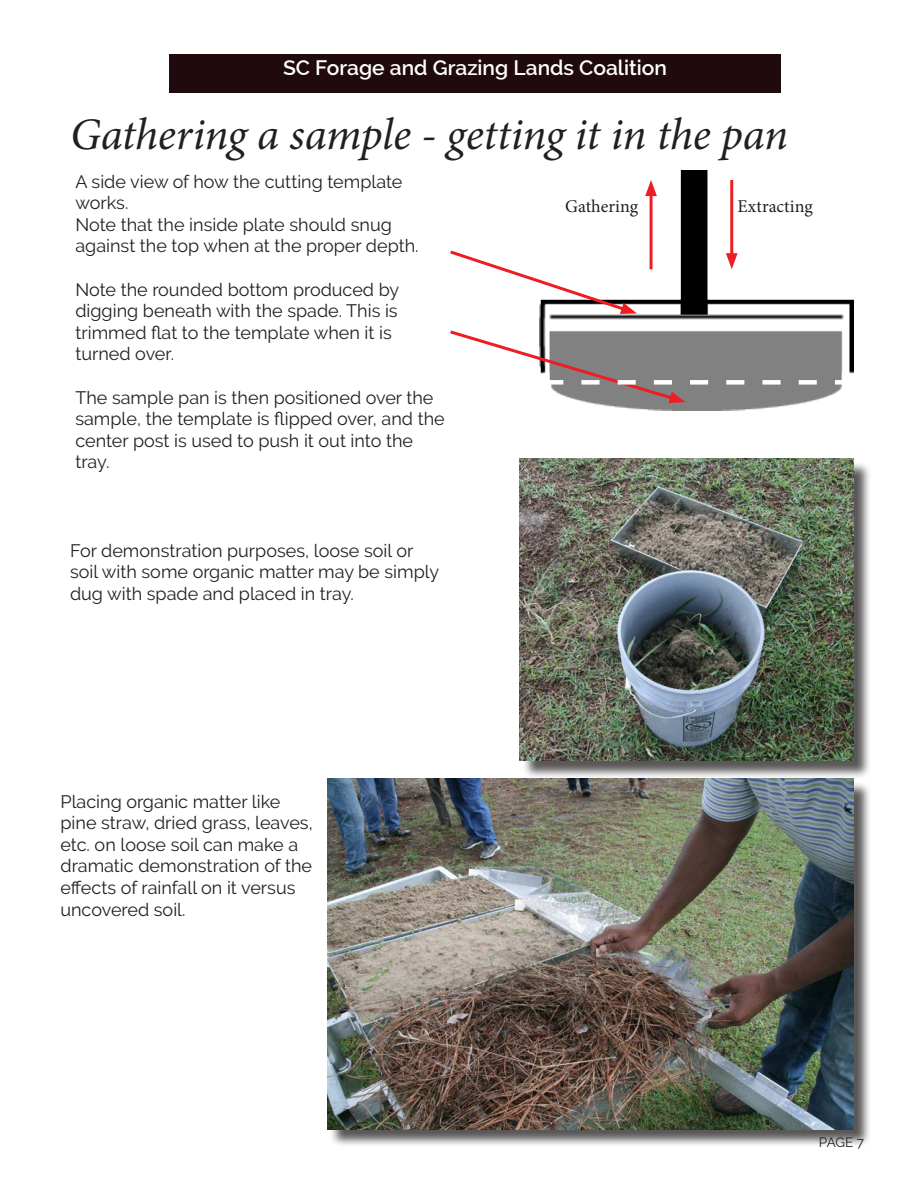
<style>
.page{position:relative;width:918px;height:1188px;background:#fff}
.page>*{position:absolute;margin:0;border:0;box-sizing:border-box;transform-origin:0 0}
.t1{font:italic 45px "Minion Pro";letter-spacing:-.01em;color:#231f20}
.t2{font:600 21px "Raleway";color:#fff}
.t3{font:18px/21.6px "Raleway";color:#231f20}
.t4{font:18px "Minion Pro";color:#231f20}
.t5{font:13.5px "Raleway";color:#231f20}
</style>
<div class="page">
<div style="left:169px;top:54px;width:612px;height:39px;background:#210a0d"></div>
<div style="left:522px;top:461px;width:350px;height:319px;background:#231f20;opacity:.75"></div>
<img style="left:520px;top:459px;width:333px;height:302px">
<img style="left:540px;top:171px;width:313px;height:240px">
<svg style="left:450px;top:248px;width:187px;height:66px"></svg>
<hr style="left:650px;top:190px;width:3px;height:79px;background:#ee1d23">
<svg style="left:645px;top:180px;width:12px;height:16px"></svg>
<hr style="left:730px;top:180px;width:3px;height:79px;background:#ee1d23">
<svg style="left:726px;top:253px;width:12px;height:16px"></svg>
<svg style="left:450px;top:328px;width:403px;height:75px"></svg>
<div style="left:330px;top:781px;width:542px;height:367px;background:#231f20;opacity:.75"></div>
<img style="left:327px;top:779px;width:526px;height:350px">
<p class="t2" style="left:283px;top:56px;width:385px">SC Forage and Grazing Lands Coalition</p>
<p class="t1" style="left:70px;top:104px;width:720px">Gathering a sample - getting it in the pan</p>
<p class="t3" style="left:75px;top:170px;width:329px">A side view of how the cutting template works.</p>
<p class="t3" style="left:75px;top:214px;width:345px">Note that the inside plate should snug against the top when at the proper depth.</p>
<p class="t3" style="left:75px;top:278px;width:325px">Note the rounded bottom produced by digging beneath with the spade. This is trimmed flat to the template when it is turned over.</p>
<p class="t3" style="left:75px;top:386px;width:371px">The sample pan is then positioned over the sample, the template is flipped over, and the center post is used to push it out into the tray.</p>
<p class="t3" style="left:70px;top:540px;width:371px">For demonstration purposes, loose soil or soil with some organic matter may be simply dug with spade and placed in tray.</p>
<p class="t3" style="left:60px;top:790px;width:254px">Placing organic matter like pine straw, dried grass, leaves, etc. on loose soil can make a dramatic demonstration of the effects of rainfall on it versus uncovered soil.</p>
<p class="t4" style="left:565px;top:194px;width:74px">Gathering</p>
<p class="t4" style="left:738px;top:194px;width:77px">Extracting</p>
<p class="t5" style="left:819px;top:1134px;width:47px">PAGE 7</p>
</div>
